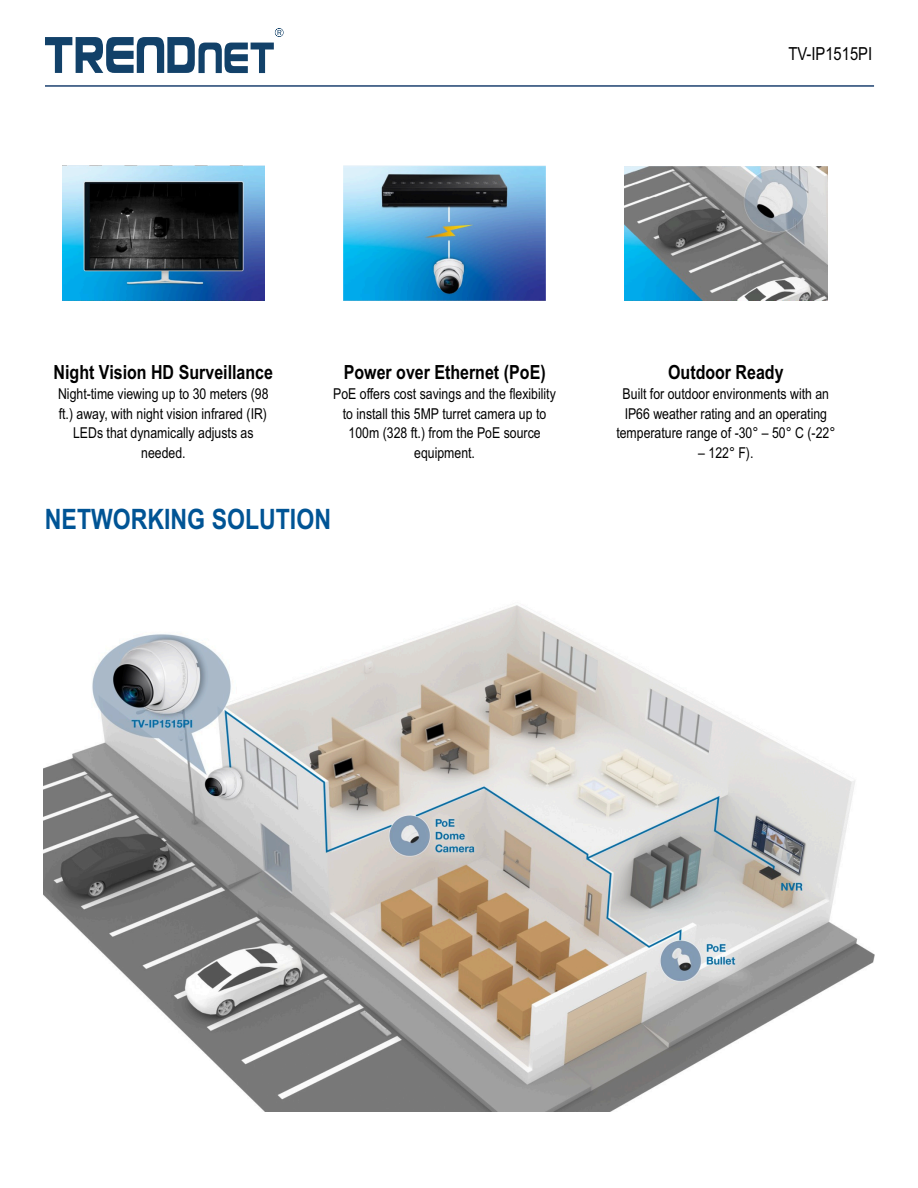
<style>
.page{position:relative;width:918px;height:1188px;background:#fff}
.page>*{position:absolute;margin:0;border:0;box-sizing:border-box;transform-origin:0 0}
.t1{font:700 28.2px "Arial Narrow";color:#005495}
.t2{font:700 19.5px "Arial Narrow";color:#000}
.t3{font:18px "Arial Narrow";color:#000}
.t4{font:15px/19.5px "Arial Narrow";color:#000;text-align:center}
</style>
<div class="page">
<img style="left:62px;top:165px;width:203px;height:136px">
<img style="left:343px;top:165px;width:203px;height:136px">
<img style="left:625px;top:166px;width:202px;height:135px">
<svg style="left:45px;top:28px;width:239px;height:45px"></svg>
<hr style="left:45px;top:85px;width:829px;height:2px;background:#32537d">
<img style="left:43px;top:605px;width:832px;height:507px">
<p class="t3" style="left:788px;top:47px;width:85px">TV-IP1515PI</p>
<h2 class="t2" style="left:54px;top:364px;width:221px">Night Vision HD Surveillance</h2>
<p class="t4" style="left:58px;top:386px;width:212px">Night-time viewing up to 30 meters (98 ft.) away, with night vision infrared (IR)<br>LEDs that dynamically adjusts as needed.</p>
<h2 class="t2" style="left:344px;top:364px;width:203px">Power over Ethernet (PoE)</h2>
<p class="t4" style="left:333px;top:386px;width:224px">PoE offers cost savings and the flexibility to install this 5MP turret camera up to<br>100m (328 ft.) from the PoE source equipment.</p>
<h1 class="t1" style="left:45px;top:509px;width:287px">NETWORKING SOLUTION</h1>
<h2 class="t2" style="left:668px;top:364px;width:117px">Outdoor Ready</h2>
<p class="t4" style="left:616px;top:386px;width:221px">Built for outdoor environments with an<br>IP66 weather rating and an operating temperature range of -30° – 50° C (-22°</p>
<p class="t4" style="left:698px;top:444px;width:57px">– 122° F).</p>
</div>
